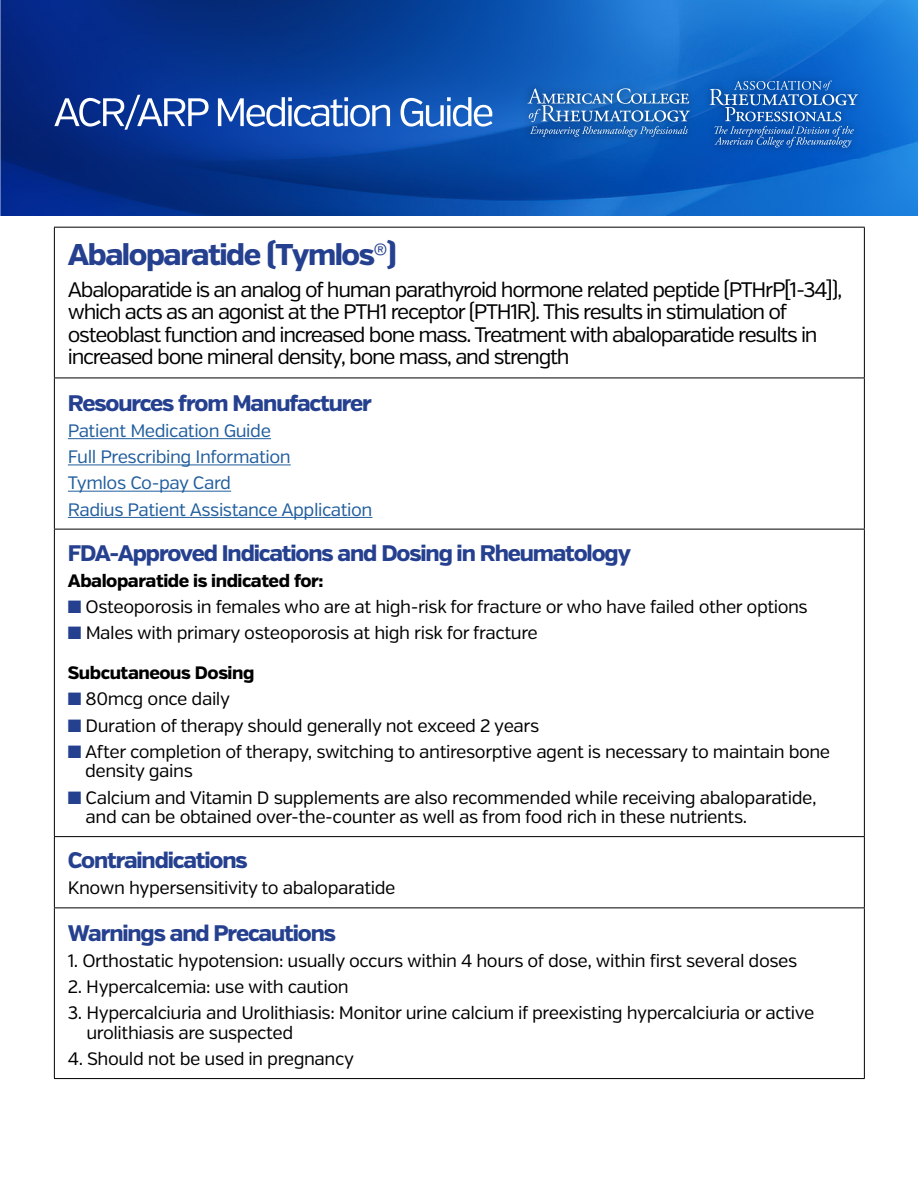
<style>
.page{position:relative;width:918px;height:1188px;background:#fff}
.page>*{position:absolute;margin:0;border:0;box-sizing:border-box;transform-origin:0 0}
.t1{font:800 30px "Verb";letter-spacing:-.05em;color:#25408f}
.t2{font:800 22.5px "Verb";letter-spacing:-.05em;color:#25408f}
.t3{font:21px/22.5px "Verb";letter-spacing:-.06em;color:#000}
.t4{font:18px/19.5px "Verb";letter-spacing:-.025em;color:#000}
.t5{font:18px/26.2px "Verb";letter-spacing:-.025em;color:#215e9e}
.t6{font:800 18px "Verb";letter-spacing:-.025em;color:#000}
.s1{color:#25408f}
</style>
<div class="page">
<img style="left:0;top:0;width:918px;height:216px">
<img style="left:516px;top:69px;width:353px;height:90px">
<svg style="left:528px;top:88px;width:162px;height:49px"></svg>
<svg style="left:710px;top:81px;width:148px;height:67px"></svg>
<svg style="left:54px;top:95px;width:155px;height:35px"></svg>
<svg style="left:218px;top:97px;width:172px;height:30px"></svg>
<svg style="left:401px;top:97px;width:91px;height:30px"></svg>
<hr style="left:54px;top:227px;width:811px;height:1px;background:#000">
<hr style="left:54px;top:228px;width:1px;height:150px;background:#000">
<hr style="left:864px;top:228px;width:1px;height:150px;background:#000">
<hr style="left:54px;top:378px;width:811px;height:1px;background:#000">
<hr style="left:54px;top:378px;width:1px;height:151px;background:#000">
<hr style="left:864px;top:378px;width:1px;height:151px;background:#000">
<hr style="left:54px;top:529px;width:811px;height:1px;background:#000">
<hr style="left:54px;top:529px;width:1px;height:307px;background:#000">
<hr style="left:864px;top:529px;width:1px;height:307px;background:#000">
<hr style="left:54px;top:836px;width:811px;height:1px;background:#000">
<hr style="left:54px;top:837px;width:1px;height:70px;background:#000">
<hr style="left:864px;top:837px;width:1px;height:70px;background:#000">
<hr style="left:54px;top:907px;width:811px;height:1px;background:#000">
<hr style="left:54px;top:908px;width:1px;height:170px;background:#000">
<hr style="left:864px;top:908px;width:1px;height:170px;background:#000">
<hr style="left:54px;top:1078px;width:811px;height:1px;background:#000">
<hr style="left:68px;top:438px;width:203px;height:1px;background:#215e9e">
<hr style="left:68px;top:464px;width:223px;height:1px;background:#215e9e">
<hr style="left:68px;top:491px;width:163px;height:1px;background:#215e9e">
<hr style="left:68px;top:517px;width:304px;height:1px;background:#215e9e">
<h1 class="t1" style="left:68px;top:236px;width:330px">Abaloparatide (Tymlos®)</h1>
<p class="t3" style="left:68px;top:279px;width:776px">Abaloparatide is an analog of human parathyroid hormone related peptide (PTHrP[1-34]), which acts as an agonist at the PTH1 receptor (PTH1R). This results in stimulation of osteoblast function and increased bone mass. Treatment with abaloparatide results in increased bone mineral density, bone mass, and strength</p>
<p class="t2" style="left:68px;top:389px;width:306px">Resources from Manufacturer</p>
<p class="t5" style="left:68px;top:418px;width:306px">Patient Medication Guide<br>Full Prescribing Information<br>Tymlos Co-pay Card<br>Radius Patient Assistance Application</p>
<p class="t2" style="left:68px;top:539px;width:565px">FDA-Approved Indications and Dosing in Rheumatology</p>
<p class="t6" style="left:68px;top:570px;width:257px">Abaloparatide is indicated for:</p>
<p class="t4" style="left:68px;top:597px;width:741px"><span class="s1">■</span> Osteoporosis in females who are at high-risk for fracture or who have failed other options</p>
<p class="t4" style="left:68px;top:624px;width:472px"><span class="s1">■</span> Males with primary osteoporosis at high risk for fracture</p>
<p class="t6" style="left:68px;top:662px;width:188px">Subcutaneous Dosing</p>
<p class="t4" style="left:68px;top:690px;width:164px"><span class="s1">■</span> 80mcg once daily</p>
<p class="t4" style="left:68px;top:716px;width:473px"><span class="s1">■</span> Duration of therapy should generally not exceed 2 years</p>
<p class="t4" style="left:85px;top:742px;width:747px;text-indent:-17px"><span class="s1">■</span> After completion of therapy, switching to antiresorptive agent is necessary to maintain bone density gains</p>
<p class="t4" style="left:86px;top:788px;width:732px;text-indent:-18px"><span class="s1">■</span> Calcium and Vitamin D supplements are also recommended while receiving abaloparatide, and can be obtained over-the-counter as well as from food rich in these nutrients.</p>
<p class="t2" style="left:68px;top:847px;width:181px">Contraindications</p>
<p class="t4" style="left:68px;top:879px;width:329px">Known hypersensitivity to abaloparatide</p>
<p class="t2" style="left:68px;top:919px;width:270px">Warnings and Precautions</p>
<p class="t4" style="left:68px;top:951px;width:731px">1. Orthostatic hypotension: usually occurs within 4 hours of dose, within first several doses</p>
<p class="t4" style="left:68px;top:977px;width:282px">2. Hypercalcemia: use with caution</p>
<p class="t4" style="left:86px;top:1004px;width:730px;text-indent:-19px">3. Hypercalciuria and Urolithiasis: Monitor urine calcium if preexisting hypercalciuria or active urolithiasis are suspected</p>
<p class="t4" style="left:68px;top:1049px;width:288px">4. Should not be used in pregnancy</p>
</div>
